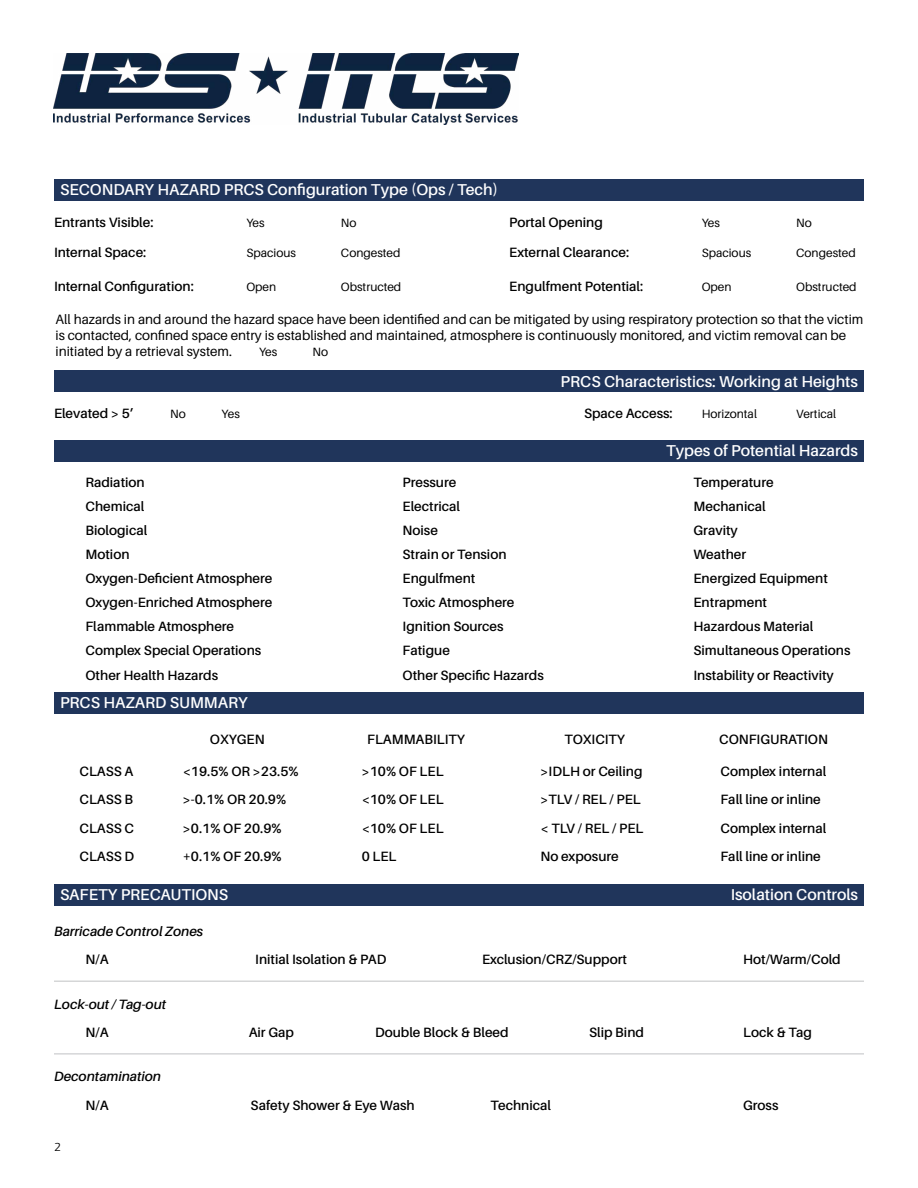
<style>
.page{position:relative;width:918px;height:1188px;background:#fff}
.page>*{position:absolute;margin:0;border:0;box-sizing:border-box;transform-origin:0 0}
.SubHeader__10_5_Semi{font:600 15.75px "Aileron";color:#fff}
.Copy___Bold__left{font:600 13.5px "Aileron";color:#000}
.Copy___Bold__left-2{font:13.5px/16.2px "Aileron";color:#000}
.Copy___Regular{font:600 13.5px "Aileron";color:#000}
.Copy___Regular-2{font:italic 600 13.5px "Aileron";color:#000}
.Copy__Regular__8{font:12px "Aileron";color:#000}
.t1{font:12px "Aeonis LT Pro";color:#000}
</style>
<div class="page">
<img style="left:54px;top:54px;width:465px;height:71px">
<hr style="left:54px;top:981px;width:810px;height:1px;background:#c0c2c4">
<hr style="left:54px;top:1054px;width:810px;height:1px;background:#c0c2c4">
<div style="left:54px;top:179px;width:810px;height:22px;background:#20355b"></div>
<div style="left:54px;top:371px;width:810px;height:21px;background:#20355b"></div>
<div style="left:54px;top:440px;width:810px;height:22px;background:#20355b"></div>
<div style="left:54px;top:885px;width:810px;height:21px;background:#20355b"></div>
<div style="left:54px;top:692px;width:810px;height:22px;background:#20355b"></div>
<p class="SubHeader__10_5_Semi" style="left:60px;top:181px;width:440px">SECONDARY HAZARD PRCS Configuration Type (Ops / Tech)</p>
<p class="Copy___Regular" style="left:54px;top:215px;width:101px">Entrants Visible:</p>
<p class="Copy__Regular__8" style="left:246px;top:216px;width:20px">Yes</p>
<p class="Copy__Regular__8" style="left:341px;top:216px;width:17px">No</p>
<p class="Copy___Regular" style="left:509px;top:215px;width:95px">Portal Opening</p>
<p class="Copy__Regular__8" style="left:702px;top:216px;width:20px">Yes</p>
<p class="Copy__Regular__8" style="left:796px;top:216px;width:17px">No</p>
<p class="Copy___Bold__left" style="left:54px;top:245px;width:94px">Internal Space:</p>
<p class="Copy___Bold__left" style="left:509px;top:245px;width:121px">External Clearance:</p>
<p class="Copy___Bold__left" style="left:54px;top:279px;width:141px">Internal Configuration:</p>
<p class="Copy__Regular__8" style="left:341px;top:246px;width:61px">Congested</p>
<p class="Copy__Regular__8" style="left:796px;top:246px;width:61px">Congested</p>
<p class="Copy__Regular__8" style="left:341px;top:280px;width:62px">Obstructed</p>
<p class="Copy__Regular__8" style="left:246px;top:246px;width:51px">Spacious</p>
<p class="Copy__Regular__8" style="left:702px;top:246px;width:51px">Spacious</p>
<p class="Copy__Regular__8" style="left:246px;top:280px;width:31px">Open</p>
<p class="Copy___Bold__left" style="left:509px;top:279px;width:135px">Engulfment Potential:</p>
<p class="Copy__Regular__8" style="left:796px;top:280px;width:62px">Obstructed</p>
<p class="Copy__Regular__8" style="left:702px;top:280px;width:31px">Open</p>
<p class="Copy___Bold__left-2" style="left:56px;top:311px;width:809px">All hazards in and around the hazard space have been identified and can be mitigated by using respiratory protection so that the victim is contacted, confined space entry is established and maintained, atmosphere is continuously monitored, and victim removal can be initiated by a retrieval system.</p>
<p class="Copy__Regular__8" style="left:259px;top:345px;width:20px">Yes</p>
<p class="Copy__Regular__8" style="left:312px;top:345px;width:17px">No</p>
<p class="SubHeader__10_5_Semi" style="left:561px;top:373px;width:299px">PRCS Characteristics: Working at Heights</p>
<p class="Copy___Bold__left" style="left:54px;top:406px;width:81px">Elevated &gt; 5’</p>
<p class="Copy___Bold__left" style="left:584px;top:406px;width:90px">Space Access:</p>
<p class="Copy__Regular__8" style="left:170px;top:407px;width:17px">No</p>
<p class="Copy__Regular__8" style="left:702px;top:407px;width:57px">Horizontal</p>
<p class="Copy__Regular__8" style="left:222px;top:407px;width:20px">Yes</p>
<p class="Copy__Regular__8" style="left:796px;top:407px;width:42px">Vertical</p>
<p class="Copy___Bold__left" style="left:86px;top:475px;width:61px">Radiation</p>
<p class="Copy___Bold__left" style="left:86px;top:499px;width:60px">Chemical</p>
<p class="Copy___Bold__left" style="left:86px;top:523px;width:63px">Biological</p>
<p class="Copy___Bold__left" style="left:86px;top:547px;width:46px">Motion</p>
<p class="Copy___Bold__left" style="left:86px;top:571px;width:188px">Oxygen-Deficient Atmosphere</p>
<p class="Copy___Bold__left" style="left:86px;top:595px;width:188px">Oxygen-Enriched Atmosphere</p>
<p class="Copy___Bold__left" style="left:86px;top:619px;width:150px">Flammable Atmosphere</p>
<p class="Copy___Bold__left" style="left:86px;top:643px;width:177px">Complex Special Operations</p>
<p class="Copy___Bold__left" style="left:86px;top:667px;width:134px">Other Health Hazards</p>
<p class="SubHeader__10_5_Semi" style="left:60px;top:694px;width:189px">PRCS HAZARD SUMMARY</p>
<p class="Copy___Regular" style="left:210px;top:731px;width:56px">OXYGEN</p>
<p class="Copy___Bold__left" style="left:403px;top:475px;width:55px">Pressure</p>
<p class="Copy___Bold__left" style="left:403px;top:499px;width:59px">Electrical</p>
<p class="Copy___Bold__left" style="left:403px;top:523px;width:37px">Noise</p>
<p class="Copy___Bold__left" style="left:403px;top:547px;width:105px">Strain or Tension</p>
<p class="Copy___Bold__left" style="left:403px;top:571px;width:74px">Engulfment</p>
<p class="Copy___Bold__left" style="left:403px;top:595px;width:113px">Toxic Atmosphere</p>
<p class="Copy___Bold__left" style="left:403px;top:619px;width:102px">Ignition Sources</p>
<p class="Copy___Bold__left" style="left:403px;top:643px;width:49px">Fatigue</p>
<p class="Copy___Bold__left" style="left:403px;top:667px;width:143px">Other Specific Hazards</p>
<p class="SubHeader__10_5_Semi" style="left:666px;top:442px;width:193px">Types of Potential Hazards</p>
<p class="Copy___Bold__left" style="left:694px;top:475px;width:82px">Temperature</p>
<p class="Copy___Bold__left" style="left:694px;top:499px;width:74px">Mechanical</p>
<p class="Copy___Bold__left" style="left:694px;top:523px;width:46px">Gravity</p>
<p class="Copy___Bold__left" style="left:694px;top:547px;width:54px">Weather</p>
<p class="Copy___Bold__left" style="left:694px;top:571px;width:136px">Energized Equipment</p>
<p class="Copy___Bold__left" style="left:694px;top:595px;width:75px">Entrapment</p>
<p class="Copy___Bold__left" style="left:694px;top:619px;width:121px">Hazardous Material</p>
<p class="Copy___Bold__left" style="left:694px;top:643px;width:158px">Simultaneous Operations</p>
<p class="Copy___Bold__left" style="left:694px;top:667px;width:142px">Instability or Reactivity</p>
<p class="Copy___Regular" style="left:367px;top:731px;width:99px">FLAMMABILITY</p>
<p class="Copy___Regular" style="left:565px;top:731px;width:62px">TOXICITY</p>
<p class="Copy___Regular" style="left:719px;top:731px;width:110px">CONFIGURATION</p>
<p class="Copy___Bold__left" style="left:183px;top:764px;width:117px">&lt;19.5% OR &gt;23.5%</p>
<p class="Copy___Bold__left" style="left:362px;top:764px;width:83px">&gt;10% OF LEL</p>
<p class="Copy___Bold__left" style="left:541px;top:764px;width:103px">&gt;IDLH or Ceiling</p>
<p class="Copy___Bold__left" style="left:721px;top:764px;width:107px">Complex internal</p>
<p class="Copy___Bold__left" style="left:183px;top:792px;width:105px">&gt;-0.1% OR 20.9%</p>
<p class="Copy___Bold__left" style="left:362px;top:792px;width:83px">&lt;10% OF LEL</p>
<p class="Copy___Bold__left" style="left:541px;top:792px;width:102px">&gt;TLV / REL / PEL</p>
<p class="Copy___Bold__left" style="left:721px;top:792px;width:102px">Fall line or inline</p>
<p class="Copy___Bold__left" style="left:183px;top:820px;width:100px">&gt;0.1% OF 20.9%</p>
<p class="Copy___Bold__left" style="left:362px;top:820px;width:83px">&lt;10% OF LEL</p>
<p class="Copy___Bold__left" style="left:541px;top:820px;width:104px">&lt; TLV / REL / PEL</p>
<p class="Copy___Bold__left" style="left:721px;top:820px;width:107px">Complex internal</p>
<p class="Copy___Bold__left" style="left:183px;top:849px;width:100px">+0.1% OF 20.9%</p>
<p class="Copy___Bold__left" style="left:362px;top:849px;width:36px">0 LEL</p>
<p class="Copy___Bold__left" style="left:541px;top:849px;width:80px">No exposure</p>
<p class="Copy___Bold__left" style="left:721px;top:849px;width:102px">Fall line or inline</p>
<p class="SubHeader__10_5_Semi" style="left:731px;top:886px;width:129px">Isolation Controls</p>
<p class="Copy___Regular" style="left:80px;top:764px;width:55px">CLASS A</p>
<p class="Copy___Regular" style="left:80px;top:792px;width:55px">CLASS B</p>
<p class="Copy___Regular" style="left:80px;top:820px;width:56px">CLASS C</p>
<p class="Copy___Regular" style="left:80px;top:849px;width:56px">CLASS D</p>
<p class="SubHeader__10_5_Semi" style="left:60px;top:886px;width:170px">SAFETY PRECAUTIONS</p>
<p class="Copy___Regular-2" style="left:54px;top:924px;width:151px">Barricade Control Zones</p>
<p class="Copy___Bold__left" style="left:86px;top:952px;width:25px">N/A</p>
<p class="Copy___Bold__left" style="left:255px;top:952px;width:133px">Initial Isolation &amp; PAD</p>
<p class="Copy___Bold__left" style="left:482px;top:952px;width:146px">Exclusion/CRZ/Support</p>
<p class="Copy___Bold__left" style="left:743px;top:952px;width:99px">Hot/Warm/Cold</p>
<p class="Copy___Regular-2" style="left:54px;top:997px;width:114px">Lock-out / Tag-out</p>
<p class="Copy___Bold__left" style="left:86px;top:1025px;width:25px">N/A</p>
<p class="Copy___Bold__left" style="left:249px;top:1025px;width:47px">Air Gap</p>
<p class="Copy___Bold__left" style="left:375px;top:1025px;width:135px">Double Block &amp; Bleed</p>
<p class="Copy___Bold__left" style="left:589px;top:1025px;width:56px">Slip Bind</p>
<p class="Copy___Bold__left" style="left:743px;top:1025px;width:70px">Lock &amp; Tag</p>
<p class="Copy___Regular-2" style="left:54px;top:1069px;width:109px">Decontamination</p>
<p class="t1" style="left:54px;top:1140px;width:9px">2</p>
<p class="Copy___Bold__left" style="left:86px;top:1097px;width:25px">N/A</p>
<p class="Copy___Bold__left" style="left:251px;top:1097px;width:166px">Safety Shower &amp; Eye Wash</p>
<p class="Copy___Bold__left" style="left:491px;top:1097px;width:62px">Technical</p>
<p class="Copy___Bold__left" style="left:743px;top:1097px;width:37px">Gross</p>
</div>
